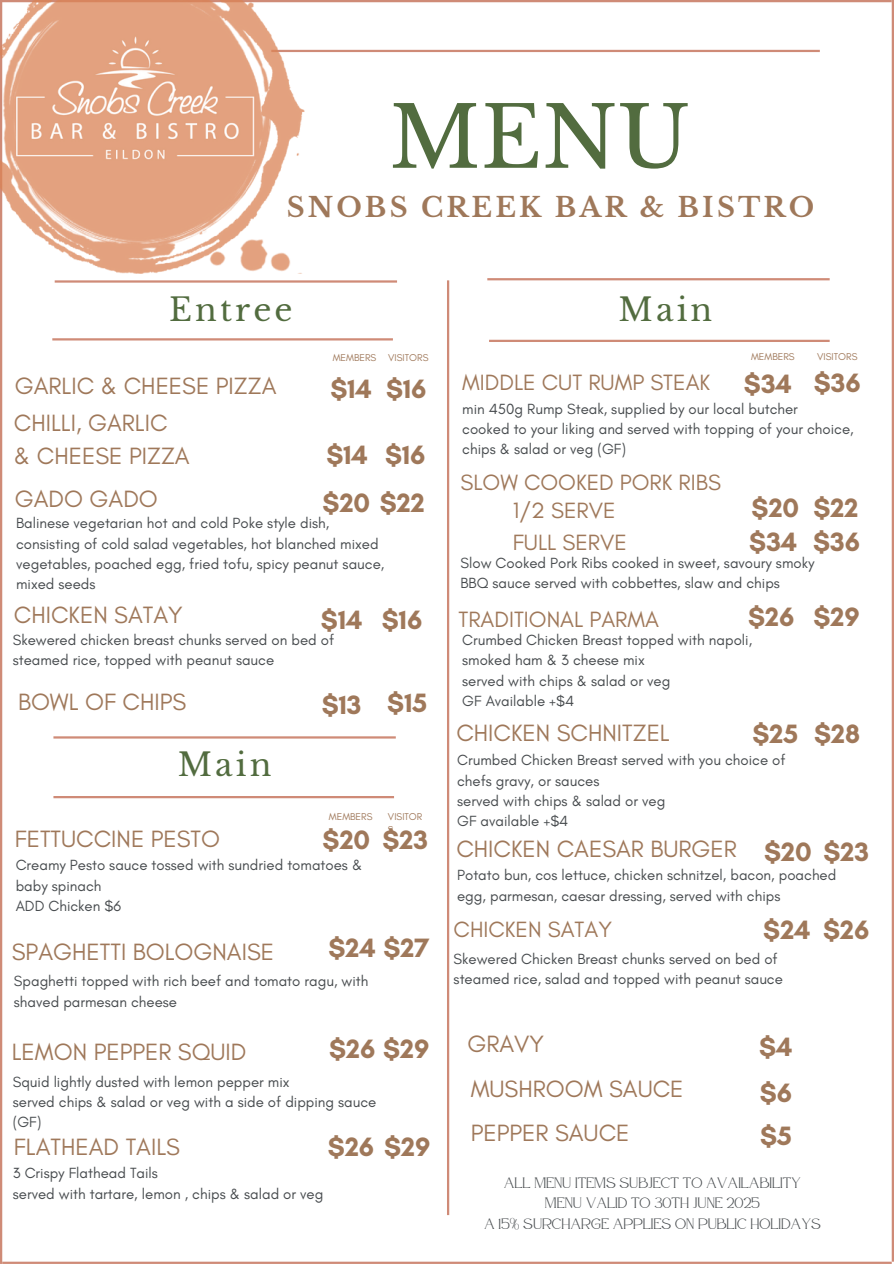
<style>
.page{position:relative;width:894px;height:1264px;background:#fff}
.page>*{position:absolute;margin:0;border:0;box-sizing:border-box;transform-origin:0 0}
.t1{font:84px "Libre Baskerville";color:#526c3f}
.t2{font:31.5px "Libre Baskerville";letter-spacing:.1em;color:#526c3f}
.t3{font:700 27px "Glacial Indifference";color:#9f785a}
.t4{font:700 27px "Libre Baskerville";letter-spacing:.115em;color:#9f785a}
.t5{font:24px/32.7px "Glacial Indifference";color:#9f785a}
.t6{font:22.5px/31.5px "Glacial Indifference";color:#9f785a}
.t7{font:15px/20.2px "Glacial Indifference";color:#474b4e}
.t8{font:15px/20.2px "Atteron";color:#474b4e;text-align:center}
.t9{font:10.05px/13.4px "Glacial Indifference";color:#9f785a}
</style>
<div class="page">
<hr style="left:1px;top:0;width:890px;height:2px;background:#cf8b77">
<hr style="left:0;top:0;width:2px;height:1263px;background:#cf8b77">
<hr style="left:2px;top:1261px;width:889px;height:2px;background:#cf8b77">
<hr style="left:891px;top:0;width:2px;height:1261px;background:#cf8b77">
<hr style="left:271px;top:50px;width:548px;height:2px;background:#cf8b77">
<hr style="left:52px;top:338px;width:341px;height:2px;background:#cf8b77">
<hr style="left:55px;top:280px;width:342px;height:2px;background:#cf8b77">
<hr style="left:53px;top:796px;width:341px;height:2px;background:#cf8b77">
<hr style="left:53px;top:736px;width:342px;height:2px;background:#cf8b77">
<hr style="left:447px;top:280px;width:2px;height:934px;background:#cf8b77">
<hr style="left:489px;top:340px;width:340px;height:2px;background:#cf8b77">
<hr style="left:487px;top:278px;width:342px;height:2px;background:#cf8b77">
<img style="left:0;top:0;width:305px;height:274px">
<p class="t1" style="left:389px;top:86px;width:302px">MENU</p>
<p class="t4" style="left:287px;top:191px;width:529px">SNOBS CREEK BAR &amp; BISTRO</p>
<p class="t2" style="left:169px;top:290px;width:125px">Entree</p>
<h2 class="t2" style="left:618px;top:290px;width:95px">Main</h2>
<h4 class="t9" style="left:332px;top:351px;width:45px">MEMBERS</h4>
<h3 class="t9" style="left:388px;top:351px;width:42px">VISITORS</h3>
<h3 class="t9" style="left:750px;top:350px;width:45px">MEMBERS</h3>
<h4 class="t9" style="left:817px;top:350px;width:42px">VISITORS</h4>
<p class="t5" style="left:15px;top:369px;width:263px">GARLIC &amp; CHEESE PIZZA</p>
<h1 class="t3" style="left:330px;top:372px;width:43px">$14</h1>
<h3 class="t5" style="left:14px;top:406px;width:177px">CHILLI, GARLIC &amp; CHEESE PIZZA</h3>
<h3 class="t3" style="left:326px;top:438px;width:43px">$14</h3>
<h4 class="t3" style="left:386px;top:372px;width:42px">$16</h4>
<p class="t3" style="left:385px;top:438px;width:42px">$16</p>
<h4 class="t5" style="left:15px;top:482px;width:145px">GADO GADO</h4>
<h3 class="t3" style="left:322px;top:486px;width:103px">$20 $22</h3>
<h3 class="t7" style="left:16px;top:513px;width:369px">Balinese vegetarian hot and cold Poke style dish, consisting of cold salad vegetables, hot blanched mixed vegetables, poached egg, fried tofu, spicy peanut sauce, mixed seeds</h3>
<h3 class="t5" style="left:14px;top:598px;width:170px">CHICKEN SATAY</h3>
<h4 class="t7" style="left:13px;top:629px;width:323px">Skewered chicken breast chunks served on bed of steamed rice, topped with peanut sauce</h4>
<h5 class="t3" style="left:321px;top:603px;width:43px">$14</h5>
<h3 class="t3" style="left:382px;top:603px;width:42px">$16</h3>
<p class="t5" style="left:18px;top:685px;width:169px">BOWL OF CHIPS</p>
<h3 class="t3" style="left:322px;top:688px;width:41px">$13</h3>
<h3 class="t2" style="left:178px;top:745px;width:95px">Main</h3>
<h3 class="t3" style="left:387px;top:686px;width:41px">$15</h3>
<h5 class="t9" style="left:329px;top:809px;width:45px">MEMBERS</h5>
<h5 class="t9" style="left:388px;top:809px;width:36px">VISITOR<br>S</h5>
<h5 class="t3" style="left:322px;top:823px;width:107px">$20 $23</h5>
<h3 class="t5" style="left:15px;top:821px;width:207px">FETTUCCINE PESTO</h3>
<h4 class="t7" style="left:16px;top:855px;width:348px">Creamy Pesto sauce tossed with sundried tomatoes &amp; baby spinach<br>ADD Chicken $6</h4>
<p class="t5" style="left:12px;top:935px;width:264px">SPAGHETTI BOLOGNAISE</p>
<h2 class="t7" style="left:14px;top:971px;width:356px">Spaghetti topped with rich beef and tomato ragu, with shaved parmesan cheese</h2>
<p class="t3" style="left:328px;top:931px;width:102px">$24 $27</p>
<h4 class="t3" style="left:329px;top:1032px;width:102px">$26 $29</h4>
<h3 class="t5" style="left:12px;top:1035px;width:236px">LEMON PEPPER SQUID</h3>
<h3 class="t7" style="left:13px;top:1071px;width:365px">Squid lightly dusted with lemon pepper mix<br>served chips &amp; salad or veg with a side of dipping sauce (GF)</h3>
<h5 class="t3" style="left:328px;top:1129px;width:104px">$26 $29</h5>
<h3 class="t5" style="left:14px;top:1130px;width:167px">FLATHEAD TAILS</h3>
<h5 class="t7" style="left:13px;top:1162px;width:312px">3 Crispy Flathead Tails<br>served with tartare, lemon , chips &amp; salad or veg</h5>
<h3 class="t3" style="left:813px;top:366px;width:48px">$36</h3>
<h5 class="t7" style="left:462px;top:398px;width:393px">min 450g Rump Steak, supplied by our local butcher<br>cooked to your liking and served with topping of your choice, chips &amp; salad or veg (GF)</h5>
<p class="t6" style="left:462px;top:367px;width:249px">MIDDLE CUT RUMP STEAK</p>
<p class="t3" style="left:743px;top:367px;width:49px">$34</p>
<h3 class="t6" style="left:460px;top:466px;width:262px">SLOW COOKED PORK RIBS</h3>
<h3 class="t6" style="left:512px;top:494px;width:116px">1/2 SERVE<br>FULL SERVE</h3>
<h3 class="t3" style="left:813px;top:492px;width:46px">$22</h3>
<h4 class="t3" style="left:751px;top:492px;width:49px">$20</h4>
<h4 class="t3" style="left:749px;top:525px;width:49px">$34</h4>
<h3 class="t3" style="left:813px;top:525px;width:48px">$36</h3>
<h4 class="t7" style="left:460px;top:552px;width:355px">Slow Cooked Pork Ribs cooked in sweet, savoury smoky<br>BBQ sauce served with cobbettes, slaw and chips</h4>
<h5 class="t3" style="left:748px;top:600px;width:48px">$26</h5>
<h3 class="t6" style="left:458px;top:604px;width:202px">TRADITIONAL PARMA</h3>
<h3 class="t7" style="left:462px;top:629px;width:291px">Crumbed Chicken Breast topped with napoli, smoked ham &amp; 3 cheese mix<br>served with chips &amp; salad or veg<br>GF Available +$4</h3>
<h3 class="t3" style="left:813px;top:600px;width:48px">$29</h3>
<p class="t5" style="left:456px;top:716px;width:215px">CHICKEN SCHNITZEL</p>
<h5 class="t3" style="left:752px;top:717px;width:47px">$25</h5>
<h5 class="t3" style="left:814px;top:717px;width:47px">$28</h5>
<h4 class="t7" style="left:457px;top:750px;width:330px">Crumbed Chicken Breast served with you choice of chefs gravy, or sauces<br>served with chips &amp; salad or veg<br>GF available +$4</h4>
<h3 class="t5" style="left:456px;top:831px;width:282px">CHICKEN CAESAR BURGER</h3>
<h3 class="t3" style="left:763px;top:835px;width:106px">$20 $23</h3>
<p class="t7" style="left:457px;top:864px;width:380px">Potato bun, cos lettuce, chicken schnitzel, bacon, poached egg, parmesan, caesar dressing, served with chips</p>
<h3 class="t3" style="left:763px;top:913px;width:49px">$24</h3>
<h3 class="t3" style="left:822px;top:913px;width:48px">$26</h3>
<h4 class="t6" style="left:453px;top:913px;width:160px">CHICKEN SATAY</h4>
<h3 class="t7" style="left:453px;top:948px;width:331px">Skewered Chicken Breast chunks served on bed of steamed rice, salad and topped with peanut sauce</h3>
<h2 class="t5" style="left:467px;top:1027px;width:78px">GRAVY</h2>
<p class="t3" style="left:759px;top:1030px;width:35px">$4</p>
<p class="t5" style="left:470px;top:1071px;width:214px">MUSHROOM SAUCE</p>
<p class="t3" style="left:759px;top:1076px;width:34px">$6</p>
<h3 class="t5" style="left:470px;top:1116px;width:160px">PEPPER SAUCE</h3>
<h4 class="t3" style="left:759px;top:1119px;width:33px">$5</h4>
<h3 class="t8" style="left:484px;top:1172px;width:338px">ALL MENU ITEMS SUBJECT TO AVAILABILITY<br>MENU VALID TO 30TH JUNE 2025<br>A 15% SURCHARGE APPLIES ON PUBLIC HOLIDAYS</h3>
</div>
